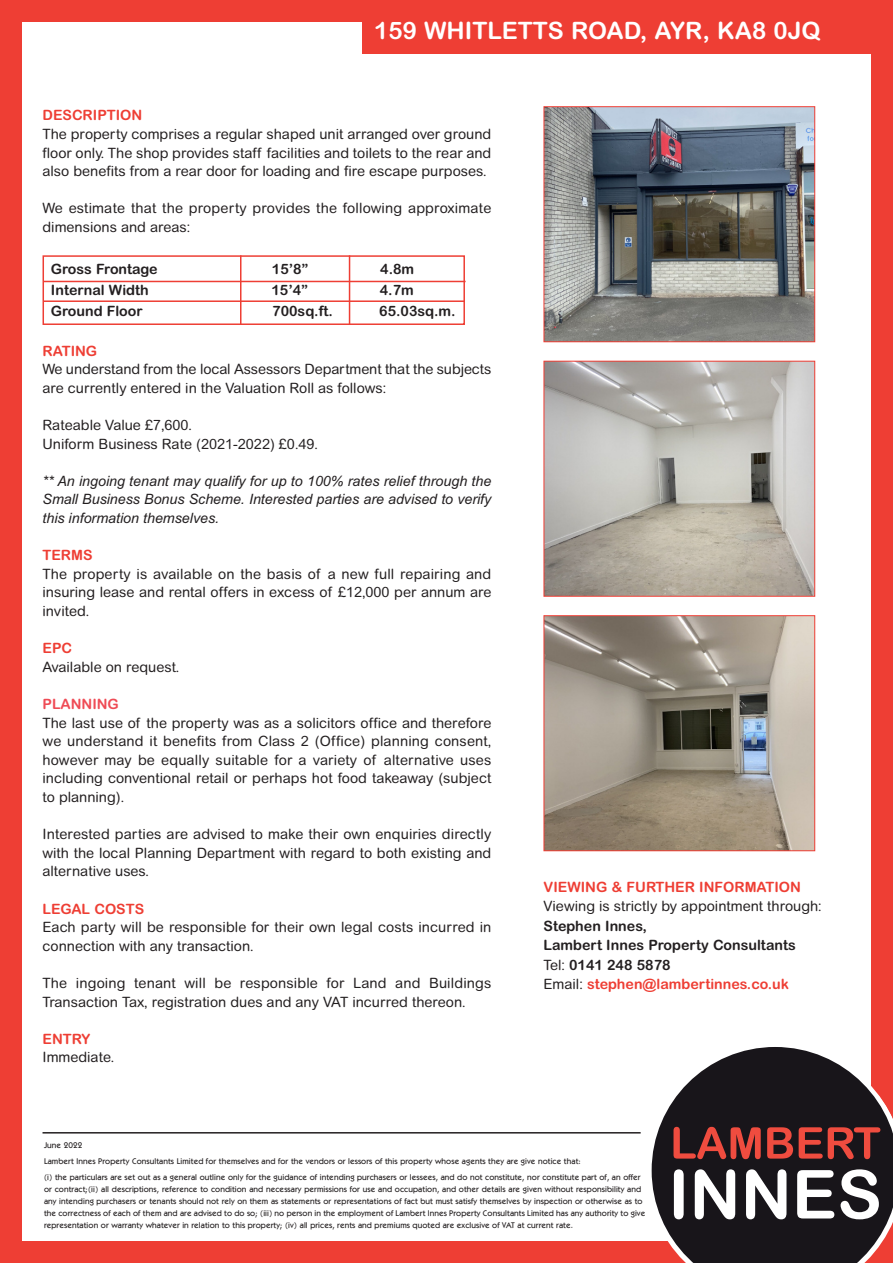
<style>
.page{position:relative;width:893px;height:1263px;background:#fff}
.page>*{position:absolute;margin:0;border:0;box-sizing:border-box;transform-origin:0 0}
.t1{font:700 24px "Arial Rounded MT";color:#fff}
.t2{font:14.25px/18.6px "Arial Rounded MT";color:#231f20}
.t3{font:700 14.25px/19.5px "Arial Rounded MT";color:#231f20}
.t4{font:italic 14.25px/18.6px "Arial";color:#231f20;text-align:justify}
.t5{font:700 14.25px "Arial Rounded MT";color:#ee3e34}
.t6{font:700 14.25px "Arial Rounded MT";color:#ef4b55}
.t7{font:500 8.25px/12px "Itc Kabel";letter-spacing:.01em;color:#231f20}
.s1{font-weight:400}
.s2{color:#ee3e34}
</style>
<div class="page">
<div style="left:0;top:1242px;width:893px;height:21px;background:#ee3e34"></div>
<div style="left:0;top:0;width:21px;height:1263px;background:#ee3e34"></div>
<div style="left:872px;top:0;width:21px;height:1263px;background:#ee3e34"></div>
<div style="left:0;top:0;width:893px;height:21px;background:#ee3e34"></div>
<hr style="left:43px;top:1132px;width:598px;height:1px;background:#231f20">
<div style="left:362px;top:11px;width:518px;height:43px;background:#ee3e34"></div>
<img style="left:546px;top:108px;width:267px;height:232px">
<div style="left:544px;top:106px;width:271px;height:236px;border:1px solid #ee3e34"></div>
<img style="left:546px;top:363px;width:267px;height:232px">
<div style="left:544px;top:361px;width:271px;height:236px;border:1px solid #ee3e34"></div>
<div style="left:43px;top:255px;width:422px;height:70px;border:2px solid #ee3e34"></div>
<hr style="left:43px;top:281px;width:423px;height:1px;background:#ee3e34">
<hr style="left:349px;top:255px;width:1px;height:70px;background:#ee3e34">
<hr style="left:240px;top:255px;width:1px;height:70px;background:#ee3e34">
<svg style="left:644px;top:1043px;width:249px;height:220px"></svg>
<img style="left:546px;top:617px;width:267px;height:232px">
<div style="left:544px;top:615px;width:271px;height:236px;border:1px solid #ee3e34"></div>
<hr style="left:43px;top:300px;width:422px;height:2px;background:#ee3e34">
<h1 class="t1" style="left:374px;top:22px;width:448px">159 WHITLETTS ROAD, AYR, KA8 0JQ</h1>
<p class="t5" style="left:43px;top:110px;width:101px">DESCRIPTION</p>
<p class="t2" style="left:43px;top:126px;width:450px;text-align:justify">The property comprises a regular shaped unit arranged over ground floor only. The shop provides staff facilities and toilets to the rear and also benefits from a rear door for loading and fire escape purposes.</p>
<p class="t2" style="left:43px;top:200px;width:450px">We estimate that the property provides the following approximate dimensions and areas:</p>
<p class="t3" style="left:51px;top:261px;width:108px">Gross Frontage</p>
<p class="t3" style="left:272px;top:261px;width:38px">15’8”</p>
<p class="t3" style="left:380px;top:261px;width:36px">4.8m</p>
<p class="t3" style="left:51px;top:282px;width:99px">Internal Width</p>
<p class="t3" style="left:271px;top:282px;width:38px">15’4”</p>
<p class="t3" style="left:380px;top:282px;width:36px">4.7m</p>
<p class="t3" style="left:51px;top:303px;width:93px">Ground Floor</p>
<p class="t3" style="left:272px;top:303px;width:62px">700sq.ft.</p>
<p class="t3" style="left:379px;top:303px;width:78px">65.03sq.m.</p>
<p class="t5" style="left:43px;top:345px;width:56px">RATING</p>
<p class="t2" style="left:43px;top:361px;width:450px">We understand from the local Assessors Department that the subjects are currently entered in the Valuation Roll as follows:</p>
<p class="t2" style="left:43px;top:417px;width:277px">Rateable Value £7,600.<br>Uniform Business Rate (2021-2022) £0.49.</p>
<p class="t4" style="left:43px;top:472px;width:450px">** An ingoing tenant may qualify for up to 100% rates relief through the Small Business Bonus Scheme. Interested parties are advised to verify this information themselves.</p>
<p class="t5" style="left:43px;top:550px;width:52px">TERMS</p>
<p class="t2" style="left:43px;top:566px;width:450px;text-align:justify">The property is available on the basis of a new full repairing and insuring lease and rental offers in excess of £12,000 per annum are invited.</p>
<p class="t5" style="left:43px;top:643px;width:31px">EPC</p>
<p class="t2" style="left:43px;top:659px;width:138px">Available on request.</p>
<p class="t6" style="left:43px;top:699px;width:78px">PLANNING</p>
<p class="t2" style="left:43px;top:715px;width:450px;text-align:justify">The last use of the property was as a solicitors office and therefore we understand it benefits from Class 2 (Office) planning consent, however may be equally suitable for a variety of alternative uses including conventional retail or perhaps hot food takeaway (subject to planning).</p>
<p class="t2" style="left:43px;top:826px;width:450px;text-align:justify">Interested parties are advised to make their own enquiries directly with the local Planning Department with regard to both existing and alternative uses.</p>
<p class="t5" style="left:43px;top:903px;width:103px">LEGAL COSTS</p>
<p class="t2" style="left:43px;top:919px;width:450px">Each party will be responsible for their own legal costs incurred in connection with any transaction.</p>
<p class="t2" style="left:43px;top:975px;width:450px">The ingoing tenant will be responsible for Land and Buildings<br>Transaction Tax, registration dues and any VAT incurred thereon.</p>
<p class="t5" style="left:43px;top:1034px;width:49px">ENTRY</p>
<p class="t2" style="left:43px;top:1049px;width:73px">Immediate.</p>
<p class="t5" style="left:544px;top:882px;width:259px">VIEWING &amp; FURTHER INFORMATION</p>
<p class="t2" style="left:544px;top:898px;width:280px">Viewing is strictly by appointment through:</p>
<p class="t3" style="left:544px;top:917px;width:254px">Stephen Innes,<br>Lambert Innes Property Consultants<br><span class="s1">Tel:</span> 0141 248 5878<br><span class="s1">Email:</span> <span class="s2">stephen@lambertinnes.co.uk</span></p>
<p class="t7" style="left:44px;top:1137px;width:598px;line-height:16.2px">June 2022<br>Lambert Innes Property Consultants Limited for themselves and for the vendors or lessors of this property whose agents they are give notice that:<br>(i) the particulars are set out as a general outline only for the guidance of intending purchasers or lessees, and do not constitute, nor constitute part of, an offer</p>
<p class="t7" style="left:44px;top:1184px;width:603px">or contract;(ii) all descriptions, reference to condition and necessary permissions for use and occupation, and other details are given without responsibility and any intending purchasers or tenants should not rely on them as statements or representations of fact but must satisfy themselves by inspection or otherwise as to the correctness of each of them and are advised to do so; (iii) no person in the employment of Lambert Innes Property Consultants Limited has any authority to give representation or warranty whatever in relation to this property; (iv) all prices, rents and premiums quoted are exclusive of VAT at current rate.</p>
</div>
